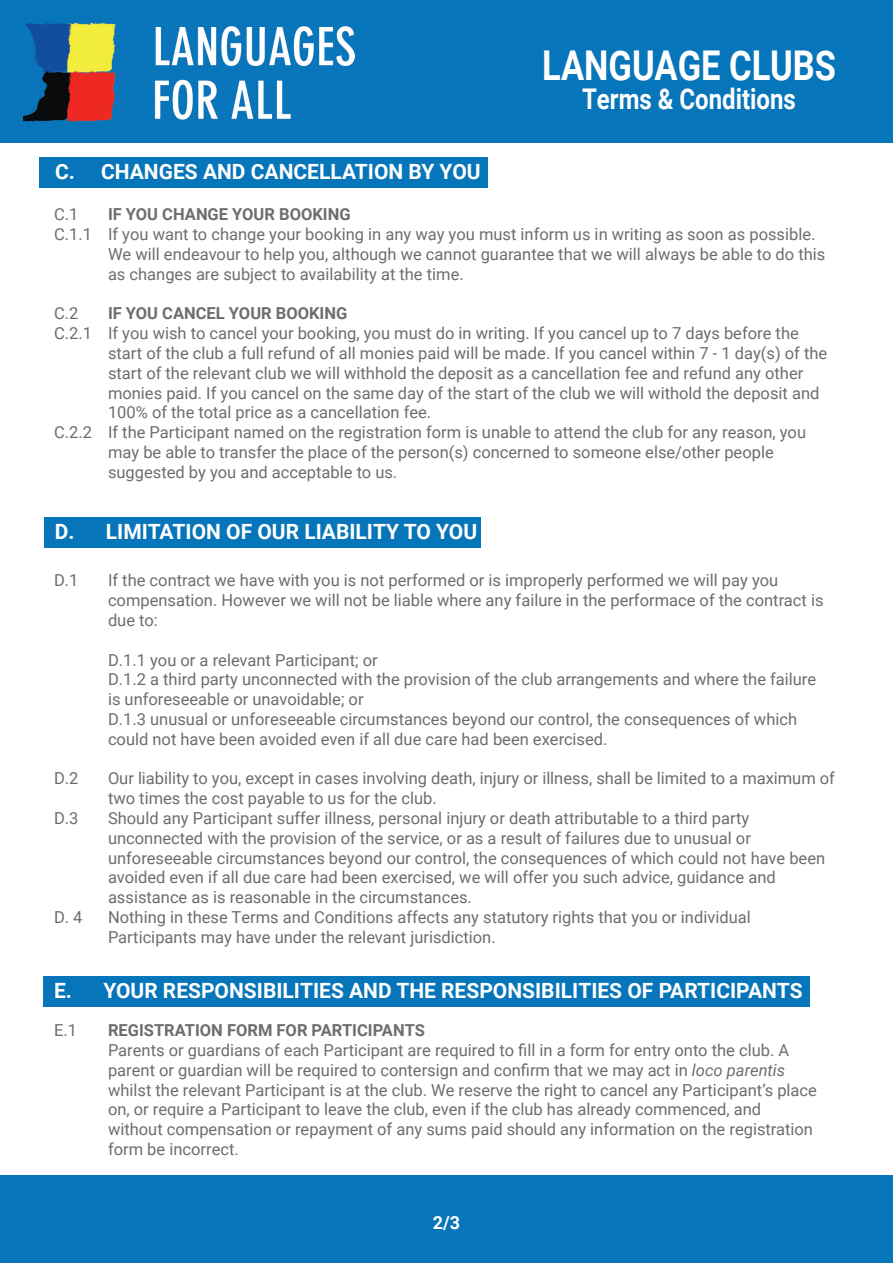
<style>
.page{position:relative;width:893px;height:1263px;background:#fff}
.page>*{position:absolute;margin:0;border:0;box-sizing:border-box;transform-origin:0 0}
.t1{font:700 41.1px "Roboto";color:#fff;scale:.84 1}
.t2{font:700 28.5px "Roboto";color:#fff;scale:.84 1}
.t3{font:700 21px "Roboto";color:#fff}
.t4{font:700 18px "Roboto";color:#fff}
.t5{font:16.5px/19.8px "Roboto";color:#6c6d70}
.t6{font:700 16.5px "Roboto";color:#6c6d70}
.s1{font-style:italic}
</style>
<div class="page">
<div style="left:0;top:0;width:893px;height:142px;background:#0775ba"></div>
<div style="left:39px;top:157px;width:449px;height:31px;background:#0775ba"></div>
<div style="left:44px;top:517px;width:437px;height:31px;background:#0775ba"></div>
<div style="left:0;top:1176px;width:893px;height:87px;background:#0775ba"></div>
<div style="left:44px;top:976px;width:766px;height:31px;background:#0775ba"></div>
<img style="left:23px;top:23px;width:331px;height:98px">
<h1 class="t1" style="left:542px;top:36px;width:351px">LANGUAGE CLUBS</h1>
<h2 class="t2" style="left:582px;top:78px;width:256px">Terms &amp; Conditions</h2>
<p class="t3" style="left:55px;top:157px;width:427px">C. CHANGES AND CANCELLATION BY YOU</p>
<p class="t5" style="left:54px;top:204px;width:26px">C.1</p>
<p class="t6" style="left:108px;top:203px;width:244px">IF YOU CHANGE YOUR BOOKING</p>
<p class="t5" style="left:108px;top:224px;width:719px;text-indent:-54px">C.1.1 If you want to change your booking in any way you must inform us in writing as soon as possible.<br>We will endeavour to help you, although we cannot guarantee that we will always be able to do this as changes are subject to availability at the time.</p>
<p class="t5" style="left:54px;top:303px;width:26px">C.2</p>
<p class="t6" style="left:108px;top:302px;width:241px">IF YOU CANCEL YOUR BOOKING</p>
<p class="t5" style="left:54px;top:323px;width:746px">C.2.1 If you wish to cancel your booking, you must do in writing. If you cancel up to 7 days before the</p>
<p class="t5" style="left:108px;top:343px;width:721px">start of the club a full refund of all monies paid will be made. If you cancel within 7 - 1 day(s) of the</p>
<p class="t5" style="left:108px;top:362px;width:697px">start of the relevant club we will withhold the deposit as a cancellation fee and refund any other</p>
<p class="t5" style="left:108px;top:382px;width:713px">monies paid. If you cancel on the same day of the start of the club we will withold the deposit and</p>
<p class="t5" style="left:108px;top:402px;width:325px">100% of the total price as a cancellation fee.</p>
<p class="t5" style="left:54px;top:422px;width:754px">C.2.2 If the Participant named on the registration form is unable to attend the club for any reason, you</p>
<p class="t5" style="left:108px;top:442px;width:667px">may be able to transfer the place of the person(s) concerned to someone else/other people</p>
<p class="t5" style="left:108px;top:461px;width:291px">suggested by you and acceptable to us.</p>
<p class="t3" style="left:55px;top:517px;width:424px">D. LIMITATION OF OUR LIABILITY TO YOU</p>
<p class="t5" style="left:54px;top:570px;width:26px">D.1</p>
<p class="t5" style="left:108px;top:570px;width:717px">If the contract we have with you is not performed or is improperly performed we will pay you compensation. However we will not be liable where any failure in the performace of the contract is due to:</p>
<p class="t5" style="left:108px;top:649px;width:710px">D.1.1 you or a relevant Participant; or<br>D.1.2 a third party unconnected with the provision of the club arrangements and where the failure is unforeseeable or unavoidable; or<br>D.1.3 unusual or unforeseeable circumstances beyond our control, the consequences of which could not have been avoided even if all due care had been exercised.</p>
<p class="t5" style="left:54px;top:768px;width:26px">D.2</p>
<p class="t5" style="left:108px;top:768px;width:728px">Our liability to you, except in cases involving death, injury or illness, shall be limited to a maximum of two times the cost payable to us for the club.</p>
<p class="t5" style="left:54px;top:808px;width:26px">D.3</p>
<p class="t5" style="left:108px;top:808px;width:719px">Should any Participant suffer illness, personal injury or death attributable to a third party unconnected with the provision of the service, or as a result of failures due to unusual or unforeseeable circumstances beyond our control, the consequences of which could not have been avoided even if all due care had been exercised, we will offer you such advice, guidance and assistance as is reasonable in the circumstances.</p>
<p class="t5" style="left:54px;top:907px;width:30px">D. 4</p>
<p class="t5" style="left:108px;top:907px;width:644px">Nothing in these Terms and Conditions affects any statutory rights that you or individual<br>Participants may have under the relevant jurisdiction.</p>
<p class="t3" style="left:54px;top:976px;width:750px">E. YOUR RESPONSIBILITIES AND THE RESPONSIBILITIES OF PARTICIPANTS</p>
<p class="t5" style="left:54px;top:1020px;width:24px">E.1</p>
<p class="t6" style="left:108px;top:1019px;width:318px">REGISTRATION FORM FOR PARTICIPANTS</p>
<p class="t5" style="left:108px;top:1039px;width:710px">Parents or guardians of each Participant are required to fill in a form for entry onto the club. A parent or guardian will be required to contersign and confirm that we may act in <span class="s1">loco parentis </span>whilst the relevant Participant is at the club. We reserve the right to cancel any Participant’s place on, or require a Participant to leave the club, even if the club has already commenced, and without compensation or repayment of any sums paid should any information on the registration form be incorrect.</p>
<p class="t4" style="left:433px;top:1210px;width:29px">2/3</p>
</div>
